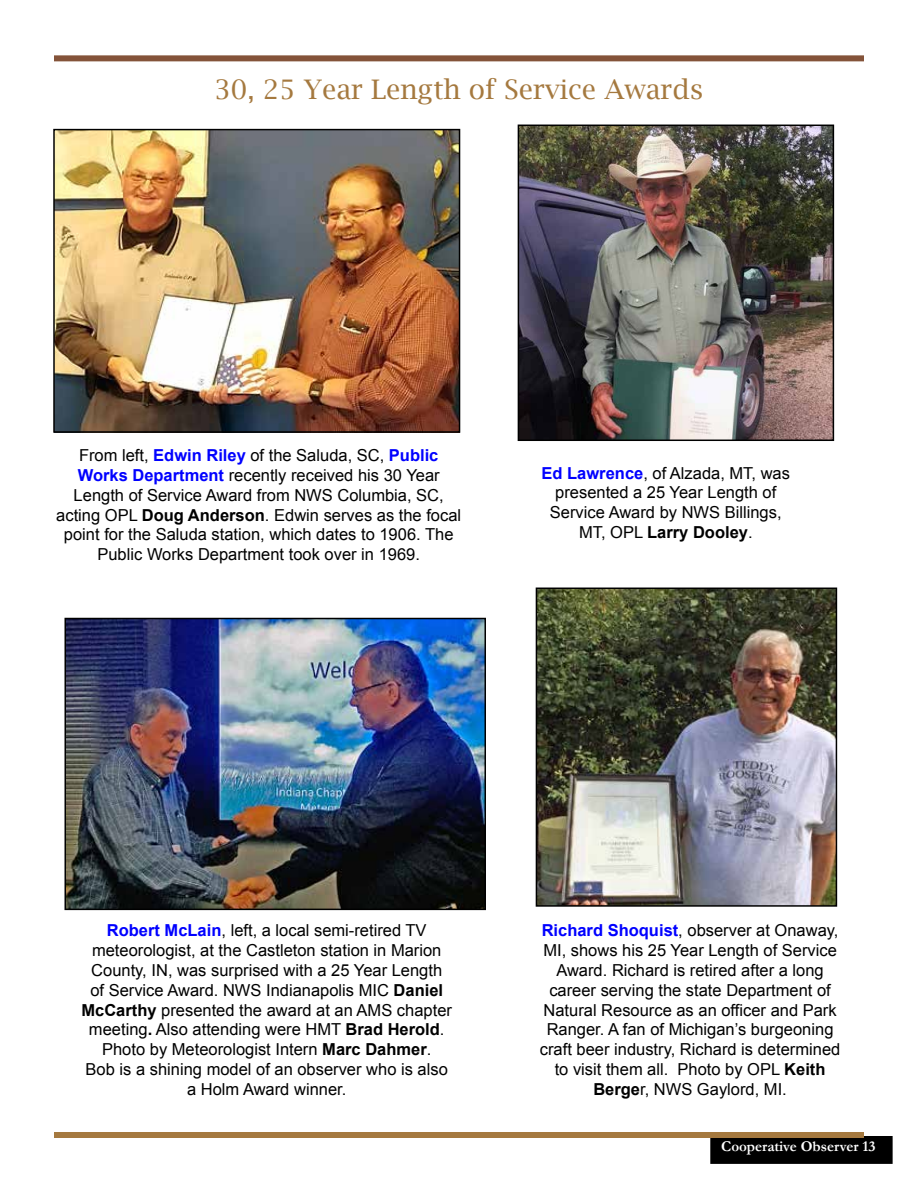
<style>
.page{position:relative;width:918px;height:1188px;background:#fff}
.page>*{position:absolute;margin:0;border:0;box-sizing:border-box;transform-origin:0 0}
.t1{font:27px "Lucida Bright";color:#a5793f}
.t2{font:16.5px/19.8px "Arial";color:#000;text-align:center}
.t3{font:700 15px "Garamond";color:#fff}
.s1{font-weight:700;color:#00f}
.s2{font-weight:700}
</style>
<div class="page">
<div style="left:711px;top:1137px;width:181px;height:26px;background:#000"></div>
<div style="left:710px;top:1136px;width:183px;height:28px;border:2px solid #000"></div>
<div style="left:54px;top:1132px;width:810px;height:6px;background:#a5793f"></div>
<div style="left:54px;top:55px;width:810px;height:6px;background:#845339"></div>
<img style="left:56px;top:132px;width:401px;height:298px">
<div style="left:53px;top:129px;width:407px;height:304px;border:2px solid #000"></div>
<img style="left:521px;top:128px;width:310px;height:310px">
<div style="left:518px;top:125px;width:316px;height:316px;border:2px solid #000"></div>
<img style="left:67px;top:621px;width:416px;height:286px">
<div style="left:64px;top:618px;width:422px;height:292px;border:2px solid #000"></div>
<img style="left:539px;top:591px;width:295px;height:313px">
<div style="left:536px;top:588px;width:301px;height:319px;border:2px solid #000"></div>
<h1 class="t1" style="left:215px;top:74px;width:490px">30, 25 Year Length of Service Awards</h1>
<p class="t2" style="left:56px;top:446px;width:406px">From left, <span class="s1">Edwin Riley</span> of the Saluda, SC, <span class="s1">Public Works Department</span> recently received his 30 Year Length of Service Award from NWS Columbia, SC, acting OPL <span class="s2">Doug Anderson</span>. Edwin serves as the focal point for the Saluda station, which dates to 1906. The Public Works Department took over in 1969.</p>
<p class="t2" style="left:542px;top:463px;width:250px"><span class="s1">Ed Lawrence</span>, of Alzada, MT, was presented a 25 Year Length of<br>Service Award by NWS Billings,<br>MT, OPL <span class="s2">Larry Dooley</span>.</p>
<p class="t2" style="left:81px;top:921px;width:372px"><span class="s1">Robert McLain</span>, left, a local semi-retired TV meteorologist, at the Castleton station in Marion County, IN, was surprised with a 25 Year Length<br>of Service Award. NWS Indianapolis MIC <span class="s2">Daniel McCarthy</span> presented the award at an AMS chapter meeting<span class="s2">.</span> Also attending were HMT <span class="s2">Brad Herold</span>.<br>Photo by Meteorologist Intern <span class="s2">Marc Dahmer</span>.<br>Bob is a shining model of an observer who is also a Holm Award winner.</p>
<p class="t2" style="left:540px;top:921px;width:302px"><span class="s1">Richard Shoquist</span>, observer at Onaway, MI, shows his 25 Year Length of Service Award. Richard is retired after a long career serving the state Department of Natural Resource as an officer and Park Ranger. A fan of Michigan’s burgeoning craft beer industry, Richard is determined to visit them all. Photo by OPL <span class="s2">Keith Berge</span>r, NWS Gaylord, MI.</p>
<p class="t3" style="left:721px;top:1136px;width:156px">Cooperative Observer 13</p>
</div>
